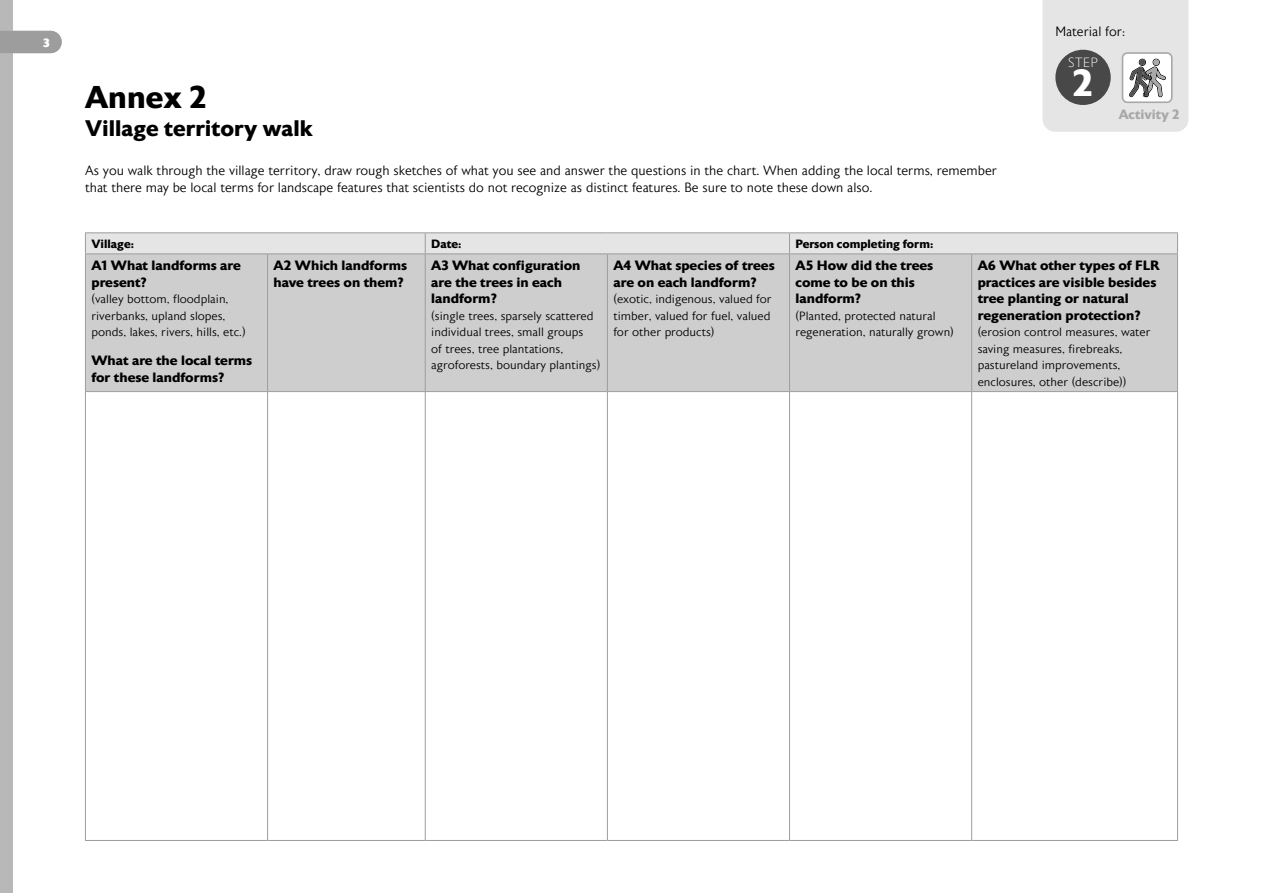
<style>
.page{position:relative;width:1263px;height:893px;background:#fff}
.page>*{position:absolute;margin:0;border:0;box-sizing:border-box;transform-origin:0 0}
.t1{font:700 37.8px "Astoria Sans";color:#fff}
.t2{font:700 31.5px "Astoria Sans";color:#000}
.t3{font:700 22.5px "Astoria Sans";color:#000}
.t4{font:700 13.5px/16.5px "Astoria Sans";color:#000}
.t5{font:300 13.5px/17.2px "Astoria Sans";color:#000}
.t6{font:700 13.5px "Astoria Sans";color:#a8a8a8}
.t7{font:200 13.35px "Astoria Sans";color:#fff}
.t8{font:300 12px/16.5px "Astoria Sans";color:#000}
.t9{font:700 12px "Astoria Sans";color:#000}
.t10{font:800 12px "Astoria Sans";color:#fff}
</style>
<div class="page">
<svg style="left:1042px;top:0;width:146px;height:132px"></svg>
<div style="left:86px;top:254px;width:1091px;height:137px;background:#cecece"></div>
<hr style="left:85px;top:232px;width:183px;height:1px;background:#9d9d9d">
<hr style="left:268px;top:232px;width:157px;height:1px;background:#9d9d9d">
<hr style="left:425px;top:232px;width:182px;height:1px;background:#9d9d9d">
<hr style="left:607px;top:232px;width:182px;height:1px;background:#9d9d9d">
<hr style="left:789px;top:232px;width:183px;height:1px;background:#9d9d9d">
<hr style="left:972px;top:232px;width:206px;height:1px;background:#9d9d9d">
<div style="left:85px;top:233px;width:1093px;height:20px;background:#e5e5e5"></div>
<hr style="left:85px;top:253px;width:183px;height:1px;background:#9d9d9d">
<hr style="left:85px;top:254px;width:1px;height:137px;background:#9d9d9d">
<hr style="left:268px;top:253px;width:157px;height:1px;background:#9d9d9d">
<hr style="left:267px;top:254px;width:1px;height:137px;background:#9d9d9d">
<hr style="left:425px;top:253px;width:182px;height:1px;background:#9d9d9d">
<hr style="left:425px;top:254px;width:1px;height:137px;background:#9d9d9d">
<hr style="left:607px;top:253px;width:182px;height:1px;background:#9d9d9d">
<hr style="left:607px;top:254px;width:1px;height:137px;background:#9d9d9d">
<hr style="left:789px;top:253px;width:183px;height:1px;background:#9d9d9d">
<hr style="left:789px;top:254px;width:1px;height:137px;background:#9d9d9d">
<hr style="left:972px;top:253px;width:206px;height:1px;background:#9d9d9d">
<hr style="left:971px;top:254px;width:1px;height:137px;background:#9d9d9d">
<hr style="left:1177px;top:254px;width:1px;height:137px;background:#9d9d9d">
<hr style="left:85px;top:391px;width:183px;height:1px;background:#9d9d9d">
<hr style="left:85px;top:392px;width:1px;height:448px;background:#9d9d9d">
<hr style="left:268px;top:391px;width:157px;height:1px;background:#9d9d9d">
<hr style="left:267px;top:392px;width:1px;height:448px;background:#9d9d9d">
<hr style="left:425px;top:391px;width:182px;height:1px;background:#9d9d9d">
<hr style="left:425px;top:392px;width:1px;height:448px;background:#9d9d9d">
<hr style="left:607px;top:391px;width:182px;height:1px;background:#9d9d9d">
<hr style="left:607px;top:392px;width:1px;height:448px;background:#9d9d9d">
<hr style="left:789px;top:391px;width:183px;height:1px;background:#9d9d9d">
<hr style="left:789px;top:392px;width:1px;height:448px;background:#9d9d9d">
<hr style="left:972px;top:391px;width:206px;height:1px;background:#9d9d9d">
<hr style="left:971px;top:392px;width:1px;height:448px;background:#9d9d9d">
<hr style="left:1177px;top:392px;width:1px;height:448px;background:#9d9d9d">
<hr style="left:85px;top:840px;width:183px;height:1px;background:#9d9d9d">
<hr style="left:268px;top:840px;width:157px;height:1px;background:#9d9d9d">
<hr style="left:425px;top:840px;width:182px;height:1px;background:#9d9d9d">
<hr style="left:607px;top:840px;width:182px;height:1px;background:#9d9d9d">
<hr style="left:789px;top:840px;width:183px;height:1px;background:#9d9d9d">
<hr style="left:972px;top:840px;width:206px;height:1px;background:#9d9d9d">
<div style="left:0;top:0;width:13px;height:893px;background:#b8b8b8"></div>
<svg style="left:0;top:31px;width:62px;height:22px"></svg>
<p class="t10" style="left:43px;top:36px;width:8px">3</p>
<h2 class="t2" style="left:85px;top:79px;width:123px">Annex 2</h2>
<h3 class="t3" style="left:85px;top:116px;width:229px">Village territory walk</h3>
<p class="t5" style="left:85px;top:162px;width:913px">As you walk through the village territory, draw rough sketches of what you see and answer the questions in the chart. When adding the local terms, remember that there may be local terms for landscape features that scientists do not recognize as distinct features. Be sure to note these down also.</p>
<p class="t5" style="left:1055px;top:23px;width:71px">Material for:</p>
<p class="t7" style="left:1068px;top:55px;width:32px">STEP</p>
<h1 class="t1" style="left:1072px;top:61px;width:22px">2</h1>
<p class="t6" style="left:1119px;top:106px;width:62px">Activity 2</p>
<p class="t9" style="left:91px;top:237px;width:44px">Village:</p>
<p class="t9" style="left:431px;top:237px;width:32px">Date:</p>
<p class="t9" style="left:795px;top:237px;width:139px">Person completing form:</p>
<p class="t4" style="left:91px;top:257px;width:151px">A1 What landforms are present?</p>
<p class="t8" style="left:91px;top:291px;width:156px">(valley bottom, floodplain, riverbanks, upland slopes, ponds, lakes, rivers, hills, etc.)</p>
<p class="t4" style="left:91px;top:352px;width:162px">What are the local terms for these landforms?</p>
<p class="t4" style="left:274px;top:257px;width:135px">A2 Which landforms have trees on them?</p>
<p class="t4" style="left:431px;top:257px;width:151px">A3 What configuration are the trees in each landform?</p>
<p class="t8" style="left:431px;top:308px;width:171px">(single trees, sparsely scattered individual trees, small groups<br>of trees, tree plantations, agroforests, boundary plantings)</p>
<p class="t4" style="left:613px;top:257px;width:163px">A4 What species of trees are on each landform?</p>
<p class="t8" style="left:613px;top:291px;width:160px;text-align:justify">(exotic, indigenous, valued for timber, valued for fuel, valued for other products)</p>
<p class="t4" style="left:795px;top:257px;width:139px">A5 How did the trees come to be on this landform?</p>
<p class="t8" style="left:795px;top:308px;width:160px">(Planted, protected natural regeneration, naturally grown)</p>
<p class="t4" style="left:978px;top:257px;width:184px">A6 What other types of FLR practices are visible besides tree planting or natural regeneration protection?</p>
<p class="t8" style="left:978px;top:324px;width:174px">(erosion control measures, water saving measures, firebreaks, pastureland improvements, enclosures, other (describe))</p>
</div>
